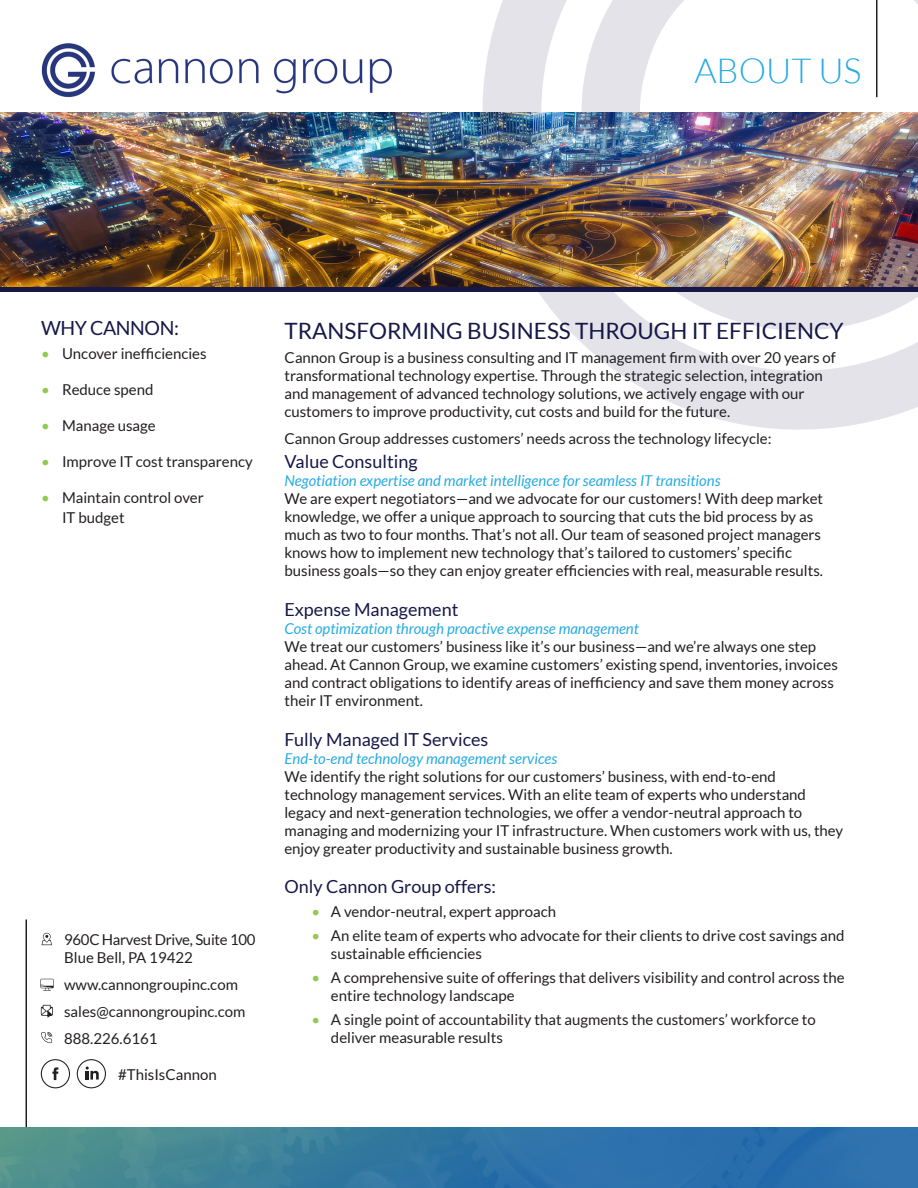
<style>
.page{position:relative;width:918px;height:1188px;background:#fff}
.page>*{position:absolute;margin:0;border:0;box-sizing:border-box;transform-origin:0 0}
.t1{font:300 34.5px "Lato";color:#29abe2}
.t2{font:22.5px "Lato";color:#171848}
.t3{font:19.5px "Lato";letter-spacing:-.02em;color:#171848}
.t4{font:18px "Lato";color:#171848}
.t5{font:15px/18px "Lato";color:#231f20}
.t6{font:italic 15px "Lato";color:#29abe2}
.t7{font:15px "Lato";letter-spacing:-.02em;color:#231f20}
.s1{color:#91c953}
</style>
<div class="page">
<img style="left:0;top:112px;width:481px;height:175px">
<div style="left:77px;top:1059px;width:29px;height:29px;border:1px solid #231f20;border-radius:50%"></div>
<svg style="left:86px;top:1067px;width:13px;height:13px"></svg>
<svg style="left:52px;top:1067px;width:6px;height:13px"></svg>
<div style="left:41px;top:1059px;width:29px;height:29px;border:1px solid #231f20;border-radius:50%"></div>
<svg style="left:41px;top:1005px;width:12px;height:13px"></svg>
<svg style="left:40px;top:979px;width:14px;height:12px"></svg>
<svg style="left:42px;top:933px;width:10px;height:12px"></svg>
<svg style="left:41px;top:1032px;width:11px;height:11px"></svg>
<div style="left:0;top:287px;width:918px;height:5px;background:#171848"></div>
<img style="left:41px;top:43px;width:351px;height:55px">
<img style="left:481px;top:0;width:437px;height:430px">
<hr style="left:26px;top:920px;width:1px;height:208px;background:#231f20">
<hr style="left:876px;top:0;width:2px;height:97px;background:#231f20">
<img style="left:0;top:1128px;width:918px;height:60px">
<p class="t1" style="left:694px;top:52px;width:169px">ABOUT US</p>
<p class="t3" style="left:41px;top:317px;width:140px">WHY CANNON:</p>
<p class="t5" style="left:41px;top:345px;width:167px"><span class="s1">•</span> Uncover inefficiencies</p>
<p class="t5" style="left:41px;top:381px;width:114px"><span class="s1">•</span> Reduce spend</p>
<p class="t5" style="left:41px;top:417px;width:116px"><span class="s1">•</span> Manage usage</p>
<p class="t5" style="left:41px;top:453px;width:213px"><span class="s1">•</span> Improve IT cost transparency</p>
<p class="t5" style="left:62px;top:488px;width:143px;line-height:19.2px;text-indent:-21px"><span class="s1">•</span> Maintain control over<br>IT budget</p>
<p class="t7" style="left:64px;top:931px;width:193px">960C Harvest Drive, Suite 100</p>
<p class="t5" style="left:64px;top:948px;width:130px">Blue Bell, PA 19422</p>
<p class="t5" style="left:64px;top:975px;width:175px">www.cannongroupinc.com</p>
<p class="t5" style="left:64px;top:1002px;width:183px">sales@cannongroupinc.com</p>
<p class="t5" style="left:64px;top:1029px;width:95px">888.226.6161</p>
<p class="t5" style="left:118px;top:1065px;width:100px">#ThisIsCannon</p>
<p class="t2" style="left:284px;top:318px;width:561px">TRANSFORMING BUSINESS THROUGH IT EFFICIENCY</p>
<p class="t5" style="left:284px;top:348px;width:553px">Cannon Group is a business consulting and IT management firm with over 20 years of transformational technology expertise. Through the strategic selection, integration and management of advanced technology solutions, we actively engage with our customers to improve productivity, cut costs and build for the future.</p>
<p class="t5" style="left:284px;top:429px;width:489px">Cannon Group addresses customers’ needs across the technology lifecycle:</p>
<p class="t4" style="left:284px;top:452px;width:135px">Value Consulting</p>
<p class="t6" style="left:284px;top:473px;width:438px">Negotiation expertise and market intelligence for seamless IT transitions</p>
<p class="t5" style="left:284px;top:490px;width:540px">We are expert negotiators—and we advocate for our customers! With deep market knowledge, we offer a unique approach to sourcing that cuts the bid process by as much as two to four months. That’s not all. Our team of seasoned project managers knows how to implement new technology that’s tailored to customers’ specific business goals—so they can enjoy greater efficiencies with real, measurable results.</p>
<p class="t4" style="left:284px;top:600px;width:176px">Expense Management</p>
<p class="t6" style="left:284px;top:620px;width:356px">Cost optimization through proactive expense management</p>
<p class="t5" style="left:284px;top:638px;width:555px">We treat our customers’ business like it’s our business—and we’re always one step ahead. At Cannon Group, we examine customers’ existing spend, inventories, invoices and contract obligations to identify areas of inefficiency and save them money across their IT environment.</p>
<p class="t4" style="left:284px;top:729px;width:205px">Fully Managed IT Services</p>
<p class="t6" style="left:284px;top:750px;width:274px">End-to-end technology management services</p>
<p class="t5" style="left:284px;top:767px;width:560px">We identify the right solutions for our customers’ business, with end-to-end technology management services. With an elite team of experts who understand legacy and next-generation technologies, we offer a vendor-neutral approach to managing and modernizing your IT infrastructure. When customers work with us, they enjoy greater productivity and sustainable business growth.</p>
<p class="t4" style="left:284px;top:877px;width:213px">Only Cannon Group offers:</p>
<p class="t5" style="left:311px;top:903px;width:246px"><span class="s1">•</span> A vendor-neutral, expert approach</p>
<p class="t5" style="left:331px;top:927px;width:515px;text-indent:-20px"><span class="s1">•</span> An elite team of experts who advocate for their clients to drive cost savings and sustainable efficiencies</p>
<p class="t5" style="left:331px;top:969px;width:515px;text-indent:-20px"><span class="s1">•</span> A comprehensive suite of offerings that delivers visibility and control across the entire technology landscape</p>
<p class="t5" style="left:331px;top:1011px;width:486px;text-indent:-20px"><span class="s1">•</span> A single point of accountability that augments the customers’ workforce to deliver measurable results</p>
</div>
